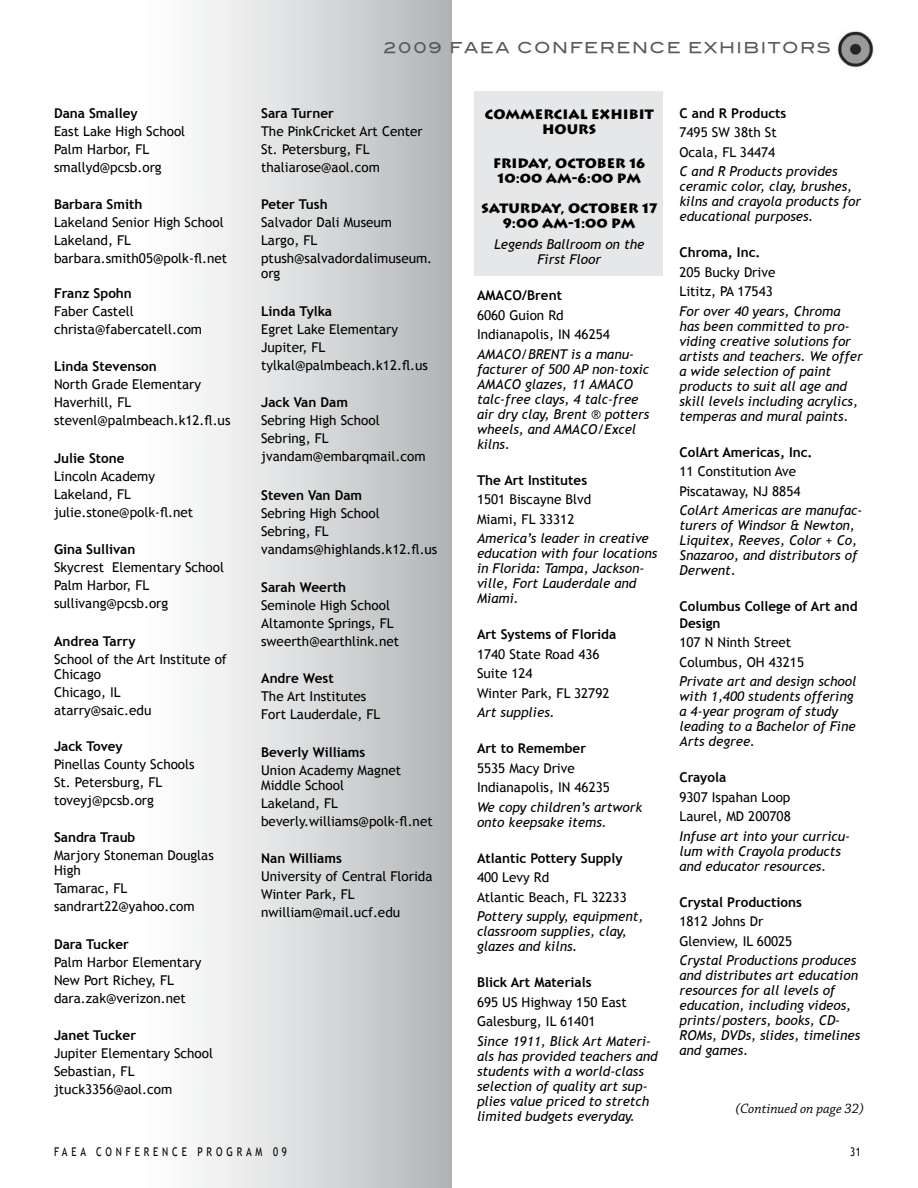
<style>
.page{position:relative;width:918px;height:1188px;background:#fff}
.page>*{position:absolute;margin:0;border:0;box-sizing:border-box;transform-origin:0 0}
.t1{font:15px "Blair Md ITCTT Medium";letter-spacing:.1em;color:#58595b}
.t2{font:italic 14.25px "Chaparral Pro";color:#000}
.t3{font:13.5px/18px "Trebuchet MS";color:#000}
.t4{font:italic 13.5px/15px "Trebuchet MS";color:#000}
.t5{font:700 13.5px/16.5px "Trebuchet MS";color:#000}
.t6{font:900 13.5px/15px "Lithos";color:#000;text-align:center}
.t7{font:12px "Trebuchet MS";letter-spacing:.4em;color:#000;scale:.8 1}
</style>
<div class="page">
<div style="left:474px;top:92px;width:189px;height:184px;background:#e6e7e8"></div>
<div style="left:78px;top:0;width:373px;height:1188px;background:linear-gradient(to right,#fff,#b8babc)"></div>
<img style="left:838px;top:31px;width:36px;height:37px">
<p class="t5" style="left:54px;top:105px;width:85px">Dana Smalley</p>
<p class="t3" style="left:54px;top:122px;width:133px">East Lake High School<br>Palm Harbor, FL smallyd@pcsb.org</p>
<p class="t5" style="left:54px;top:196px;width:90px">Barbara Smith</p>
<p class="t3" style="left:54px;top:214px;width:175px">Lakeland Senior High School<br>Lakeland, FL barbara.smith05@polk-fl.net</p>
<p class="t5" style="left:54px;top:285px;width:79px">Franz Spohn</p>
<p class="t3" style="left:54px;top:302px;width:150px">Faber Castell christa@fabercatell.com</p>
<p class="t5" style="left:54px;top:358px;width:104px">Linda Stevenson</p>
<p class="t3" style="left:54px;top:376px;width:178px">North Grade Elementary<br>Haverhill, FL stevenl@palmbeach.k12.fl.us</p>
<p class="t5" style="left:54px;top:450px;width:72px">Julie Stone</p>
<p class="t3" style="left:54px;top:467px;width:141px">Lincoln Academy<br>Lakeland, FL julie.stone@polk-fl.net</p>
<p class="t5" style="left:54px;top:541px;width:83px">Gina Sullivan</p>
<p class="t3" style="left:54px;top:559px;width:172px">Skycrest Elementary School<br>Palm Harbor, FL sullivang@pcsb.org</p>
<p class="t5" style="left:54px;top:633px;width:83px">Andrea Tarry</p>
<p class="t3" style="left:54px;top:652px;width:174px;line-height:15px">School of the Art Institute of<br>Chicago</p>
<p class="t3" style="left:54px;top:683px;width:99px">Chicago, IL atarry@saic.edu</p>
<p class="t5" style="left:54px;top:738px;width:70px">Jack Tovey</p>
<p class="t3" style="left:54px;top:755px;width:142px">Pinellas County Schools<br>St. Petersburg, FL toveyj@pcsb.org</p>
<p class="t5" style="left:54px;top:829px;width:83px">Sandra Traub</p>
<p class="t3" style="left:54px;top:848px;width:161px;line-height:15px">Marjory Stoneman Douglas<br>High</p>
<p class="t3" style="left:54px;top:880px;width:142px">Tamarac, FL sandrart22@yahoo.com</p>
<p class="t5" style="left:54px;top:936px;width:77px">Dara Tucker</p>
<p class="t3" style="left:54px;top:953px;width:149px">Palm Harbor Elementary<br>New Port Richey, FL dara.zak@verizon.net</p>
<p class="t5" style="left:54px;top:1027px;width:84px">Janet Tucker</p>
<p class="t3" style="left:54px;top:1045px;width:161px">Jupiter Elementary School<br>Sebastian, FL jtuck3356@aol.com</p>
<p class="t1" style="left:384px;top:39px;width:449px">2009 FAEA CONFERENCE EXH IBITORS</p>
<p class="t5" style="left:261px;top:105px;width:74px">Sara Turner</p>
<p class="t3" style="left:261px;top:122px;width:163px">The PinkCricket Art Center<br>St. Petersburg, FL thaliarose@aol.com</p>
<p class="t5" style="left:261px;top:196px;width:68px">Peter Tush</p>
<p class="t3" style="left:261px;top:214px;width:173px">Salvador Dali Museum<br>Largo, FL ptush@salvadordalimuseum.</p>
<p class="t3" style="left:261px;top:265px;width:21px">org</p>
<p class="t5" style="left:261px;top:303px;width:72px">Linda Tylka</p>
<p class="t3" style="left:261px;top:320px;width:168px">Egret Lake Elementary<br>Jupiter, FL tylkal@palmbeach.k12.fl.us</p>
<p class="t5" style="left:261px;top:394px;width:88px">Jack Van Dam</p>
<p class="t3" style="left:261px;top:412px;width:166px">Sebring High School<br>Sebring, FL jvandam@embarqmail.com</p>
<p class="t5" style="left:261px;top:487px;width:103px">Steven Van Dam</p>
<p class="t3" style="left:261px;top:505px;width:178px">Sebring High School<br>Sebring, FL vandams@highlands.k12.fl.us</p>
<p class="t5" style="left:261px;top:579px;width:87px">Sarah Weerth</p>
<p class="t3" style="left:261px;top:596px;width:140px">Seminole High School<br>Altamonte Springs, FL sweerth@earthlink.net</p>
<p class="t5" style="left:261px;top:670px;width:74px">Andre West</p>
<p class="t3" style="left:261px;top:688px;width:121px">The Art Institutes<br>Fort Lauderdale, FL</p>
<p class="t5" style="left:261px;top:744px;width:106px">Beverly Williams</p>
<p class="t3" style="left:261px;top:763px;width:141px;line-height:15px">Union Academy Magnet<br>Middle School</p>
<p class="t3" style="left:261px;top:794px;width:173px">Lakeland, FL beverly.williams@polk-fl.net</p>
<p class="t5" style="left:261px;top:850px;width:82px">Nan Williams</p>
<p class="t3" style="left:261px;top:868px;width:173px">University of Central Florida<br>Winter Park, FL nwilliam@mail.ucf.edu</p>
<p class="t6" style="left:485px;top:106px;width:170px">COMMERCIAL EXHIBIT<br>HOURS</p>
<p class="t6" style="left:493px;top:156px;width:154px">FRIDAY, OCTOBER 16<br>10:00 AM-6:00 PM</p>
<p class="t6" style="left:481px;top:201px;width:177px">SATURDAY, OCTOBER 17<br>9:00 AM-1:00 PM</p>
<p class="t4" style="left:494px;top:237px;width:152px;text-align:center">Legends Ballroom on the<br>First Floor</p>
<p class="t5" style="left:477px;top:287px;width:87px">AMACO/Brent</p>
<p class="t3" style="left:477px;top:305px;width:134px;line-height:19.5px">6060 Guion Rd<br>Indianapolis, IN 46254</p>
<p class="t4" style="left:477px;top:346px;width:174px">AMACO/BRENT is a manu&shy;facturer of 500 AP non-toxic<br>AMACO glazes, 11 AMACO talc-free clays, 4 talc-free air dry clay, Brent ® potters wheels, and AMACO/Excel kilns.</p>
<p class="t5" style="left:477px;top:472px;width:112px">The Art Institutes</p>
<p class="t3" style="left:477px;top:490px;width:116px;line-height:19.5px">1501 Biscayne Blvd<br>Miami, FL 33312</p>
<p class="t4" style="left:477px;top:531px;width:182px">America’s leader in creative education with four locations in Florida: Tampa, Jackson&shy;ville, Fort Lauderdale and<br>Miami.</p>
<p class="t5" style="left:477px;top:626px;width:141px">Art Systems of Florida</p>
<p class="t3" style="left:477px;top:644px;width:134px;line-height:19.5px">1740 State Road 436<br>Suite 124<br>Winter Park, FL 32792</p>
<p class="t4" style="left:477px;top:705px;width:79px">Art supplies.</p>
<p class="t5" style="left:477px;top:740px;width:111px">Art to Remember</p>
<p class="t3" style="left:477px;top:758px;width:134px;line-height:19.5px">5535 Macy Drive<br>Indianapolis, IN 46235</p>
<p class="t4" style="left:477px;top:799px;width:167px">We copy children’s artwork onto keepsake items.</p>
<p class="t5" style="left:477px;top:850px;width:147px">Atlantic Pottery Supply</p>
<p class="t3" style="left:477px;top:868px;width:151px;line-height:19.5px">400 Levy Rd<br>Atlantic Beach, FL 32233</p>
<p class="t4" style="left:477px;top:909px;width:168px">Pottery supply, equipment, classroom supplies, clay, glazes and kilns.</p>
<p class="t5" style="left:477px;top:974px;width:116px">Blick Art Materials</p>
<p class="t3" style="left:477px;top:992px;width:151px;line-height:19.5px">695 US Highway 150 East<br>Galesburg, IL 61401</p>
<p class="t4" style="left:477px;top:1033px;width:182px">Since 1911, Blick Art Materi&shy;als has provided teachers and students with a world-class selection of quality art sup&shy;plies value priced to stretch limited budgets everyday.</p>
<p class="t5" style="left:680px;top:105px;width:108px">C and R Products</p>
<p class="t3" style="left:680px;top:123px;width:99px;line-height:19.5px">7495 SW 38th St<br>Ocala, FL 34474</p>
<p class="t4" style="left:680px;top:164px;width:183px">C and R Products provides ceramic color, clay, brushes, kilns and crayola products for educational purposes.</p>
<p class="t5" style="left:680px;top:244px;width:83px">Chroma, Inc.</p>
<p class="t3" style="left:680px;top:262px;width:97px;line-height:19.5px">205 Bucky Drive<br>Lititz, PA 17543</p>
<p class="t4" style="left:680px;top:304px;width:185px">For over 40 years, Chroma has been committed to pro&shy;viding creative solutions for artists and teachers. We offer a wide selection of paint products to suit all age and skill levels including acrylics, temperas and mural paints.</p>
<p class="t5" style="left:680px;top:444px;width:135px">ColArt Americas, Inc.</p>
<p class="t3" style="left:680px;top:462px;width:123px;line-height:19.5px">11 Constitution Ave<br>Piscataway, NJ 8854</p>
<p class="t4" style="left:680px;top:503px;width:184px">ColArt Americas are manufac&shy;turers of Windsor &amp; Newton,<br>Liquitex, Reeves, Color + Co,<br>Snazaroo, and distributors of<br>Derwent.</p>
<p class="t5" style="left:680px;top:598px;width:180px">Columbus College of Art and<br>Design</p>
<p class="t3" style="left:680px;top:633px;width:126px;line-height:19.5px">107 N Ninth Street<br>Columbus, OH 43215</p>
<p class="t4" style="left:680px;top:674px;width:178px">Private art and design school with 1,400 students offering a 4-year program of study leading to a Bachelor of Fine<br>Arts degree.</p>
<p class="t5" style="left:680px;top:769px;width:48px">Crayola</p>
<p class="t3" style="left:680px;top:787px;width:113px;line-height:19.5px">9307 Ispahan Loop<br>Laurel, MD 200708</p>
<p class="t4" style="left:680px;top:829px;width:172px">Infuse art into your curricu&shy;lum with Crayola products and educator resources.</p>
<p class="t5" style="left:680px;top:894px;width:124px">Crystal Productions</p>
<p class="t3" style="left:680px;top:912px;width:114px;line-height:19.5px">1812 Johns Dr<br>Glenview, IL 60025</p>
<p class="t4" style="left:680px;top:953px;width:182px">Crystal Productions produces and distributes art education resources for all levels of education, including videos, prints/posters, books, CD-<br>ROMs, DVDs, slides, timelines and games.</p>
<p class="t2" style="left:735px;top:1101px;width:130px">(Continued on page 32)</p>
<p class="t7" style="left:54px;top:1145px;width:293px">FAEA CONFERENCE PROGRAM 09</p>
<p class="t7" style="left:850px;top:1145px;width:15px">31</p>
</div>
